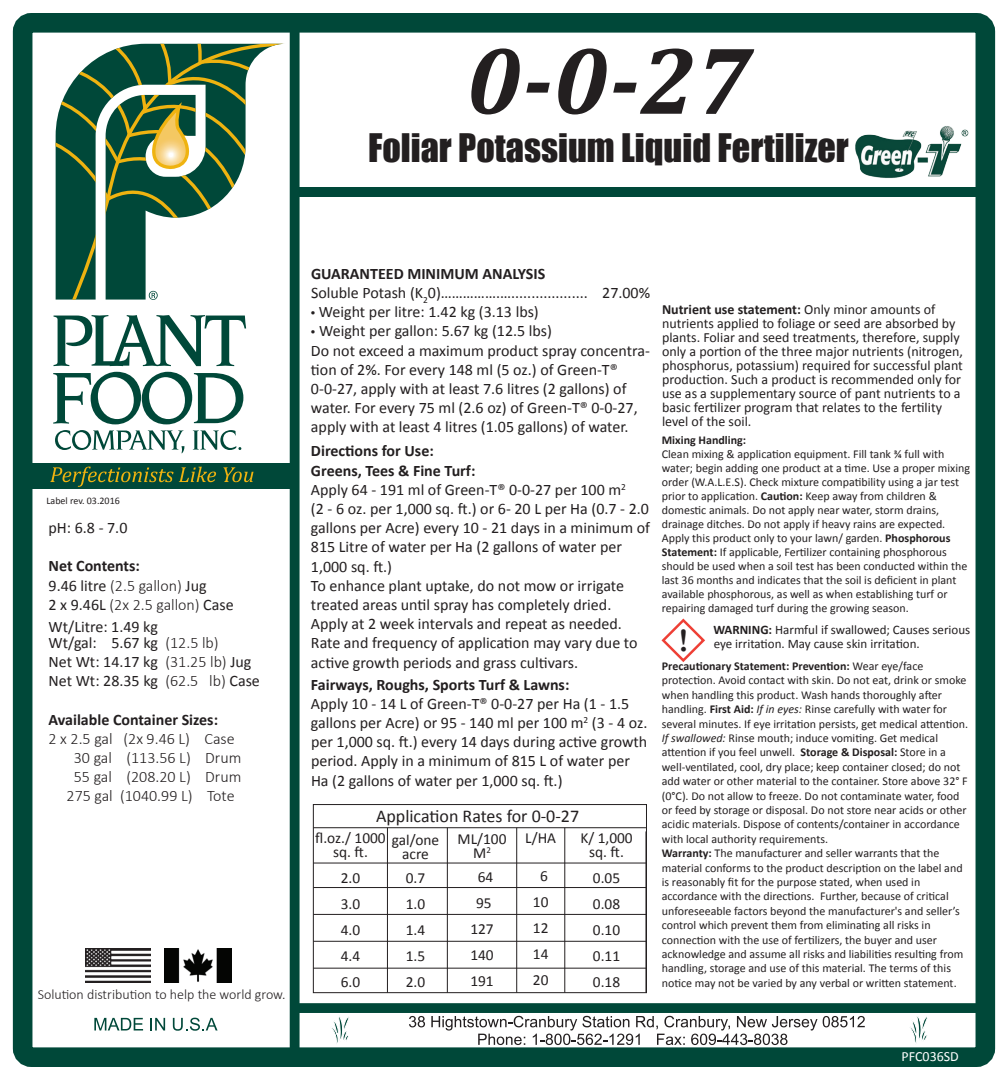
<style>
.page{position:relative;width:1008px;height:1080px;background:#fff}
.page>*{position:absolute;margin:0;border:0;box-sizing:border-box;transform-origin:0 0}
.t1{font:italic 700 96.8px "Cambria";color:#231f20}
.t2{font:36.2px "Impact";color:#231f20}
.t3{font:700 34px "Garamond";color:#231f20}
.t4{font:18px "Calibri";color:#231f20}
.t5{font:16px/19.2px "Calibri";color:#231f20}
.t6{font:300 16px/19.2px "Calibri";color:#231f20}
.t7{font:700 16px "Calibri";color:#231f20}
.t8{font:15.4px/26px "Calibri";color:#231f20;text-align:center}
.t9{font:14px/14px "Calibri";color:#231f20}
.t10{font:300 14px "Calibri";color:#231f20}
.t11{font:14px "Calibri";color:#fff}
.t12{font:13px/14px "Calibri";color:#231f20}
.t13{font:12px/14.4px "Calibri";color:#231f20}
.t14{font:700 12px "Calibri";color:#231f20}
.t15{font:10px "Calibri";color:#231f20}
.s1{font-weight:700}
.s2{font-weight:400}
.s3{font-weight:300}
.s4{font-family:"Myriad Pro"}
.s5{font-style:italic}
</style>
<div class="page">
<div style="left:13px;top:13px;width:982px;height:1054px;border:20px solid #004839;border-radius:9px"></div>
<svg style="left:908px;top:1016px;width:21px;height:34px"></svg>
<svg style="left:330px;top:1017px;width:20px;height:34px"></svg>
<svg style="left:94px;top:1018px;width:49px;height:13px"></svg>
<svg style="left:151px;top:1018px;width:14px;height:13px"></svg>
<svg style="left:173px;top:1018px;width:45px;height:13px"></svg>
<svg style="left:409px;top:1016px;width:16px;height:11px"></svg>
<svg style="left:431px;top:1016px;width:434px;height:29px"></svg>
<svg style="left:56px;top:13px;width:230px;height:287px"></svg>
<svg style="left:54px;top:315px;width:192px;height:51px"></svg>
<svg style="left:53px;top:372px;width:190px;height:52px"></svg>
<svg style="left:55px;top:430px;width:129px;height:23px"></svg>
<svg style="left:193px;top:430px;width:48px;height:20px"></svg>
<div style="left:290px;top:26px;width:10px;height:1030px;background:#004839"></div>
<div style="left:295px;top:1003px;width:689px;height:10px;background:#004839"></div>
<div style="left:28px;top:463px;width:266px;height:26px;background:#004839"></div>
<svg style="left:50px;top:467px;width:166px;height:20px"></svg>
<svg style="left:223px;top:467px;width:31px;height:15px"></svg>
<div style="left:292px;top:187px;width:691px;height:10px;background:#004839"></div>
<img style="left:85px;top:949px;width:66px;height:33px">
<img style="left:165px;top:949px;width:67px;height:33px">
<img style="left:855px;top:126px;width:114px;height:52px">
<svg style="left:661px;top:618px;width:44px;height:44px"></svg>
<div style="left:313px;top:804px;width:334px;height:189px;border:1px solid #231f20"></div>
<hr style="left:313px;top:968px;width:334px;height:1px;background:#231f20">
<hr style="left:313px;top:941px;width:334px;height:1px;background:#231f20">
<hr style="left:313px;top:914px;width:334px;height:1px;background:#231f20">
<hr style="left:313px;top:887px;width:333px;height:1px;background:#231f20">
<hr style="left:313px;top:863px;width:333px;height:1px;background:#231f20">
<hr style="left:313px;top:827px;width:333px;height:1px;background:#231f20">
<hr style="left:645px;top:831px;width:1px;height:162px;background:#231f20">
<hr style="left:564px;top:828px;width:1px;height:165px;background:#231f20">
<hr style="left:516px;top:828px;width:1px;height:165px;background:#231f20">
<hr style="left:447px;top:828px;width:1px;height:165px;background:#231f20">
<hr style="left:387px;top:828px;width:1px;height:165px;background:#231f20">
<h1 class="t1" style="left:466px;top:12px;width:286px">0-0-27</h1>
<h2 class="t2" style="left:368px;top:120px;width:482px">Foliar Potassium Liquid Fertilizer</h2>
<p class="t15" style="left:46px;top:493px;width:75px">Label rev. 03.2016</p>
<h3 class="t5" style="left:49px;top:518px;width:80px">pH: 6.8 - 7.0</h3>
<h3 class="t6" style="left:49px;top:556px;width:187px"><span class="s1">Net Contents:<br></span><span class="s2">9.46 litre</span> (2.5 gallon) <span class="s2">Jug<br>2 x 9.46L</span> (2x 2.5 gallon) <span class="s2">Case</span></h3>
<h3 class="t5" style="left:49px;top:618px;width:172px;line-height:16px">Wt/Litre: 1.49 kg<br>Wt/gal: 5.67 kg <span class="s3">(12.5 lb)</span></h3>
<h3 class="t5" style="left:49px;top:652px;width:213px">Net Wt: 14.17 kg <span class="s3">(31.25 lb)</span> Jug<br>Net Wt: 28.35 kg <span class="s3">(62.5 lb)</span> Case</h3>
<h3 class="t7" style="left:49px;top:708px;width:171px">Available Container Sizes:</h3>
<h3 class="t6" style="left:49px;top:729px;width:188px">2 x 2.5 gal (2x 9.46 L) Case</h3>
<h3 class="t6" style="left:74px;top:748px;width:169px">30 gal (113.56 L) Drum</h3>
<h3 class="t6" style="left:74px;top:767px;width:169px">55 gal (208.20 L) Drum</h3>
<h3 class="t6" style="left:67px;top:786px;width:169px">275 gal (1040.99 L) Tote</h3>
<p class="t10" style="left:38px;top:986px;width:249px">Solution distribution to help the world grow.</p>
<h3 class="t5" style="left:311px;top:263px;width:341px"><span class="s1">GUARANTEED MINIMUM ANALYSIS<br></span>Soluble Potash (K<sub>2</sub>0)…………….…................... 27.00%</h3>
<h3 class="t5" style="left:311px;top:302px;width:229px"><span class="s4">•</span> Weight per litre: 1.42 kg (3.13 lbs)</h3>
<p class="t5" style="left:311px;top:321px;width:340px"><span class="s4">•</span> Weight per gallon: 5.67 kg (12.5 lbs)<br>Do not exceed a maximum product spray concentra&shy;tion of 2%. For every 148 ml (5 oz.) of Green-T® 0-0-27, apply with at least 7.6 litres (2 gallons) of water. For every 75 ml (2.6 oz) of Green-T® 0-0-27, apply with at least 4 litres (1.05 gallons) of water.</p>
<p class="t5" style="left:311px;top:441px;width:341px"><span class="s1">Directions for Use:<br>Greens, Tees &amp; Fine Turf:<br></span>Apply 64 - 191 ml of Green-T® 0-0-27 per 100 m<sup>2<br></sup>(2 - 6 oz. per 1,000 sq. ft.) or 6- 20 L per Ha (0.7 - 2.0 gallons per Acre) every 10 - 21 days in a minimum of 815 Litre of water per Ha (2 gallons of water per 1,000 sq. ft.)<br>To enhance plant uptake, do not mow or irrigate treated areas until spray has completely dried.<br>Apply at 2 week intervals and repeat as needed.<br>Rate and frequency of application may vary due to active growth periods and grass cultivars.</p>
<h3 class="t7" style="left:311px;top:673px;width:260px">Fairways, Roughs, Sports Turf &amp; Lawns:</h3>
<h3 class="t5" style="left:311px;top:693px;width:338px">Apply 10 - 14 L of Green-T® 0-0-27 per Ha (1 - 1.5 gallons per Acre) or 95 - 140 ml per 100 m<sup>2</sup> (3 - 4 oz. per 1,000 sq. ft.) every 14 days during active growth period. Apply in a minimum of 815 L of water per Ha (2 gallons of water per 1,000 sq. ft.)</h3>
<h3 class="t4" style="left:376px;top:803px;width:205px">Application Rates for 0-0-27</h3>
<p class="t8" style="left:315px;top:830px;width:72px;line-height:14.2px">fl.oz./ 1000 sq. ft.</p>
<p class="t8" style="left:341px;top:864px;width:21px;text-align:justify">2.0<br>3.0<br>4.0<br>4.4<br>6.0</p>
<p class="t8" style="left:392px;top:832px;width:49px;line-height:14.2px">gal/one acre</p>
<p class="t8" style="left:406px;top:864px;width:21px;text-align:justify">0.7<br>1.0<br>1.4<br>1.5<br>2.0</p>
<p class="t8" style="left:458px;top:831px;width:50px;line-height:14.2px">ML/100<br>M<sup>2</sup></p>
<p class="t8" style="left:470px;top:863px;width:25px">64<br>95<br>127<br>140<br>191</p>
<p class="t8" style="left:525px;top:825px;width:32px">L/HA</p>
<p class="t8" style="left:533px;top:863px;width:17px">6<br>10<br>12<br>14<br>20</p>
<p class="t8" style="left:580px;top:830px;width:54px;line-height:14.2px">K/ 1,000 sq. ft.</p>
<p class="t8" style="left:593px;top:865px;width:29px;text-align:justify">0.05<br>0.08<br>0.10<br>0.11<br>0.18</p>
<p class="t9" style="left:662px;top:302px;width:302px"><span class="s1">Nutrient use statement:</span> Only minor amounts of nutrients applied to foliage or seed are absorbed by plants. Foliar and seed treatments, therefore, supply only a portion of the three major nutrients (nitrogen, phosphorus, potassium) required for successful plant production. Such a product is recommended only for use as a supplementary source of pant nutrients to a basic fertilizer program that relates to the fertility level of the soil.</p>
<p class="t14" style="left:662px;top:431px;width:86px">Mixing Handling:</p>
<p class="t13" style="left:662px;top:447px;width:310px">Clean mixing &amp; application equipment. Fill tank ¾ full with water; begin adding one product at a time. Use a proper mixing order (W.A.L.E.S). Check mixture compatibility using a jar test prior to application. <span class="s1">Caution:</span> Keep away from children &amp; domestic animals. Do not apply near water, storm drains, drainage ditches. Do not apply if heavy rains are expected.<br>Apply this product only to your lawn/ garden. <span class="s1">Phosphorous Statement:</span> If applicable, Fertilizer containing phosphorous should be used when a soil test has been conducted within the last 36 months and indicates that the soil is deficient in plant available phosphorous, as well as when establishing turf or repairing damaged turf during the growing season.</p>
<p class="t12" style="left:713px;top:622px;width:258px"><span class="s1">WARNING:</span> Harmful if swallowed; Causes serious eye irritation. May cause skin irritation.</p>
<p class="t13" style="left:662px;top:658px;width:308px"><span class="s1">Precautionary Statement: Prevention:</span> Wear eye/face protection. Avoid contact with skin. Do not eat, drink or smoke when handling this product. Wash hands thoroughly after handling. <span class="s1">First Aid:</span> <span class="s5">If in eyes:</span> Rinse carefully with water for several minutes. If eye irritation persists, get medical attention.<br><span class="s5">If swallowed:</span> Rinse mouth; induce vomiting. Get medical attention if you feel unwell. <span class="s1">Storage &amp; Disposal:</span> Store in a well-ventilated, cool, dry place; keep container closed; do not add water or other material to the container. Store above 32° F (0°C). Do not allow to freeze. Do not contaminate water, food or feed by storage or disposal. Do not store near acids or other acidic materials. Dispose of contents/container in accordance with local authority requirements.<br><span class="s1">Warranty:</span> The manufacturer and seller warrants that the material conforms to the product description on the label and is reasonably fit for the purpose stated, when used in accordance with the directions. Further, because of critical unforeseeable factors beyond the manufacturer's and seller’s control which prevent them from eliminating all risks in connection with the use of fertilizers, the buyer and user acknowledge and assume all risks and liabilities resulting from handling, storage and use of this material. The terms of this notice may not be varied by any verbal or written statement.</p>
<h3 class="t3" style="left:679px;top:618px;width:10px">!</h3>
<p class="t11" style="left:902px;top:1046px;width:59px">PFC036SD</p>
</div>
